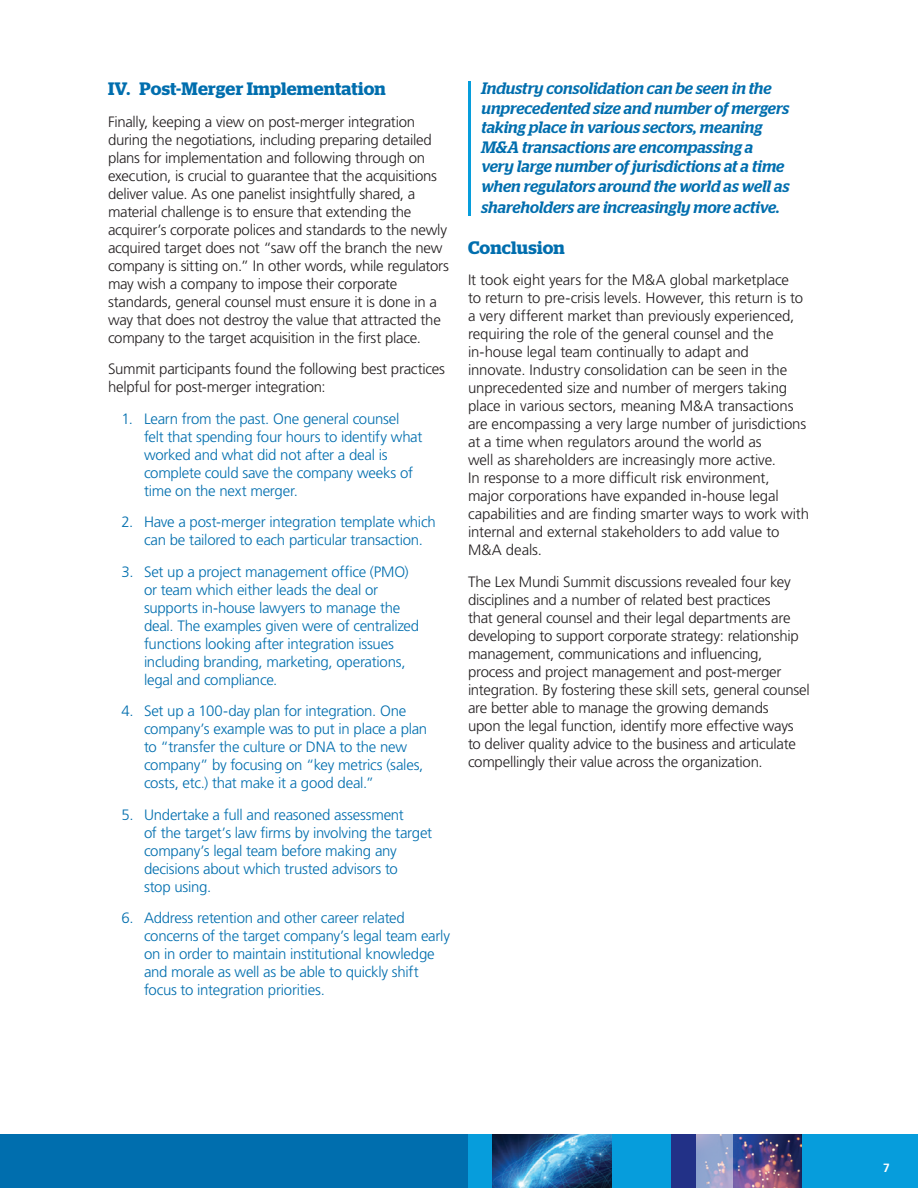
<style>
.page{position:relative;width:918px;height:1188px;background:#fff}
.page>*{position:absolute;margin:0;border:0;box-sizing:border-box;transform-origin:0 0}
.MAIN_TEXT{font:600 18px "Stag";letter-spacing:.01em;color:#006eae}
.Body{font:italic 500 16.5px/19.5px "Stag";color:#006eae}
.MAIN_TEXT-2{font:300 15px/18px "Frutiger LT Std";letter-spacing:-.015em;color:#231f20}
.MAIN_TEXT-3{font:300 15px/18px "Frutiger LT Std";letter-spacing:-.015em;color:#006eae}
.t1{font:700 12px "Frutiger LT Std";color:#fff}
</style>
<div class="page">
<div style="left:0;top:1134px;width:918px;height:54px;background:#006eae"></div>
<div style="left:611px;top:1134px;width:61px;height:54px;background:#069ddc"></div>
<div style="left:468px;top:1134px;width:24px;height:54px;background:#069ddc"></div>
<div style="left:802px;top:1134px;width:116px;height:54px;background:#069ddc"></div>
<img style="left:492px;top:1134px;width:119px;height:54px">
<img style="left:733px;top:1134px;width:69px;height:54px">
<div style="left:672px;top:1134px;width:24px;height:54px;background:#223187"></div>
<svg style="left:696px;top:1134px;width:37px;height:54px;background:#9ba6ce"></svg>
<hr style="left:468px;top:81px;width:3px;height:135px;background:#069ddc">
<p class="MAIN_TEXT" style="left:108px;top:78px;width:279px">IV. Post-Merger Implementation</p>
<p class="MAIN_TEXT-2" style="left:108px;top:113px;width:343px">Finally, keeping a view on post-merger integration during the negotiations, including preparing detailed plans for implementation and following through on execution, is crucial to guarantee that the acquisitions deliver value. As one panelist insightfully shared, a material challenge is to ensure that extending the acquirer’s corporate polices and standards to the newly acquired target does not “saw off the branch the new company is sitting on.” In other words, while regulators may wish a company to impose their corporate standards, general counsel must ensure it is done in a way that does not destroy the value that attracted the company to the target acquisition in the first place.</p>
<p class="MAIN_TEXT-2" style="left:108px;top:360px;width:338px">Summit participants found the following best practices helpful for post-merger integration:</p>
<p class="MAIN_TEXT-3" style="left:144px;top:410px;width:280px;text-indent:-22px">1. Learn from the past. One general counsel felt that spending four hours to identify what worked and what did not after a deal is complete could save the company weeks of time on the next merger.</p>
<p class="MAIN_TEXT-3" style="left:144px;top:513px;width:293px;text-indent:-22px">2. Have a post-merger integration template which can be tailored to each particular transaction.</p>
<p class="MAIN_TEXT-3" style="left:144px;top:563px;width:277px;text-indent:-22px">3. Set up a project management office (PMO) or team which either leads the deal or supports in-house lawyers to manage the deal. The examples given were of centralized functions looking after integration issues including branding, marketing, operations, legal and compliance.</p>
<p class="MAIN_TEXT-3" style="left:144px;top:702px;width:285px;text-indent:-22px">4. Set up a 100-day plan for integration. One company’s example was to put in place a plan to “transfer the culture or DNA to the new company” by focusing on “key metrics (sales, costs, etc.) that make it a good deal.”</p>
<p class="MAIN_TEXT-3" style="left:144px;top:806px;width:290px;text-indent:-22px">5. Undertake a full and reasoned assessment<br>of the target’s law firms by involving the target company’s legal team before making any decisions about which trusted advisors to<br>stop using.</p>
<p class="MAIN_TEXT-3" style="left:144px;top:909px;width:307px;text-indent:-22px">6. Address retention and other career related concerns of the target company’s legal team early on in order to maintain institutional knowledge and morale as well as be able to quickly shift focus to integration priorities.</p>
<p class="Body" style="left:482px;top:78px;width:310px">Industry consolidation can be seen in the unprecedented size and number of mergers taking place in various sectors, meaning M&amp;A transactions are encompassing a very large number of jurisdictions at a time when regulators around the world as well as</p>
<p class="Body" style="left:482px;top:197px;width:300px">shareholders are increasingly more active.</p>
<p class="MAIN_TEXT" style="left:468px;top:237px;width:98px">Conclusion</p>
<p class="MAIN_TEXT-2" style="left:468px;top:271px;width:343px">It took eight years for the M&amp;A global marketplace<br>to return to pre-crisis levels. However, this return is to a very different market than previously experienced, requiring the role of the general counsel and the in-house legal team continually to adapt and innovate. Industry consolidation can be seen in the unprecedented size and number of mergers taking place in various sectors, meaning M&amp;A transactions are encompassing a very large number of jurisdictions at a time when regulators around the world as<br>well as shareholders are increasingly more active.<br>In response to a more difficult risk environment, major corporations have expanded in-house legal capabilities and are finding smarter ways to work with internal and external stakeholders to add value to M&amp;A deals.</p>
<p class="MAIN_TEXT-2" style="left:468px;top:573px;width:343px">The Lex Mundi Summit discussions revealed four key disciplines and a number of related best practices<br>that general counsel and their legal departments are developing to support corporate strategy: relationship management, communications and influencing, process and project management and post-merger integration. By fostering these skill sets, general counsel are better able to manage the growing demands<br>upon the legal function, identify more effective ways to deliver quality advice to the business and articulate compellingly their value across the organization.</p>
<p class="t1" style="left:883px;top:1161px;width:8px">7</p>
</div>
